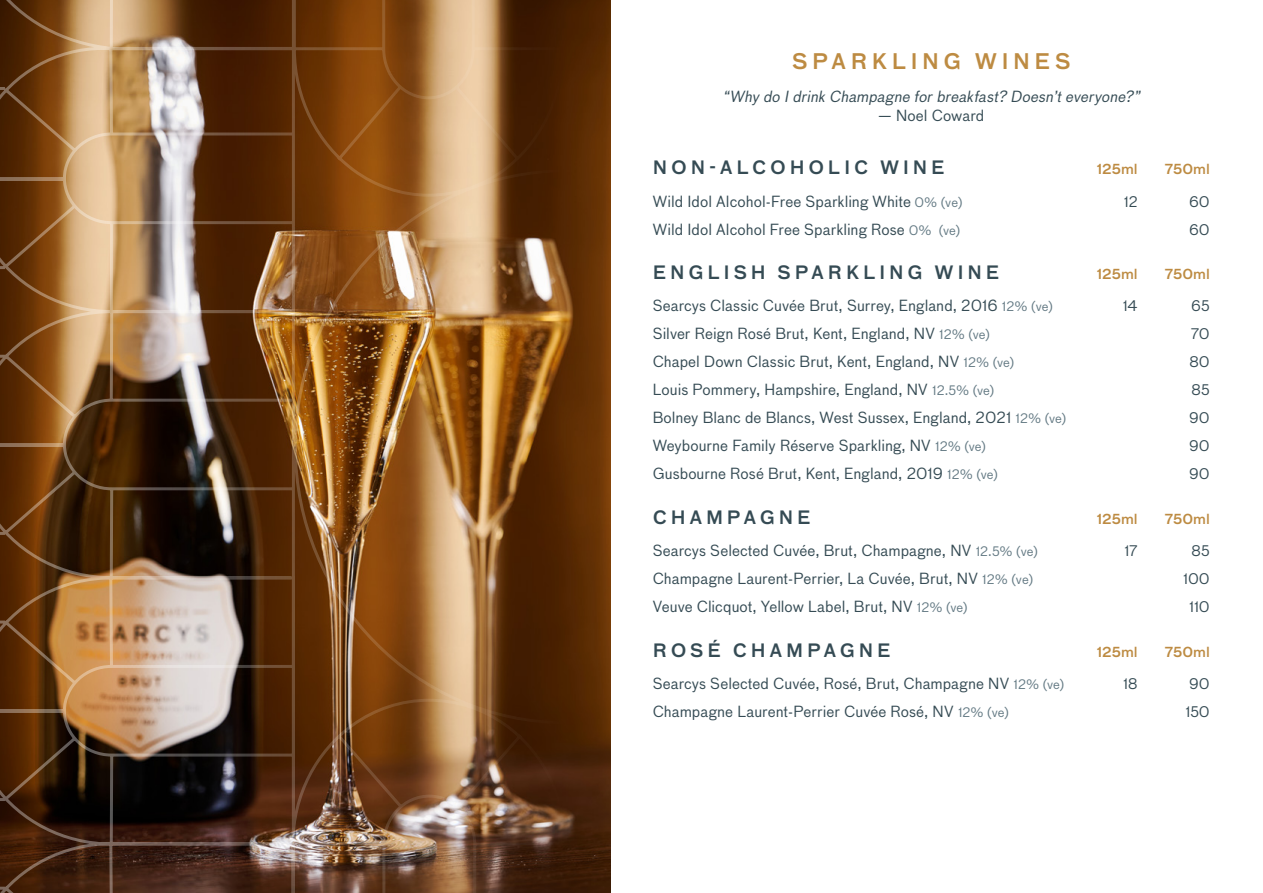
<style>
.page{position:relative;width:1263px;height:893px;background:#fff}
.page>*{position:absolute;margin:0;border:0;box-sizing:border-box;transform-origin:0 0}
.Heading{font:500 21px "Bau OT";letter-spacing:.21em;color:#bd8b42}
.Subheading{font:500 18px "Bau OT";letter-spacing:.21em;color:#354b54}
.Drink__space_after{font:15px "Bau OT";letter-spacing:.005em;color:#354b54}
.Drink__space_after-2{font:italic 15px "Bau OT";color:#354b54}
.Drink__space_after-3{font:14.25px "Bau OT";color:#354b54}
.Subheading-2{font:500 13.5px "Bau OT";letter-spacing:.01em;color:#bd8b42}
.s1{font-size:12.75px;color:#647a84}
</style>
<div class="page">
<img style="left:566px;top:0;width:44px;height:893px">
<img style="left:0;top:0;width:566px;height:893px">
<p class="Heading" style="left:792px;top:48px;width:280px">SPARKLING WINES</p>
<p class="Drink__space_after-2" style="left:723px;top:87px;width:422px">“Why do Idrink Champagne forbreakfast? Doesn’teveryone?”</p>
<p class="Drink__space_after" style="left:878px;top:106px;width:108px">— Noel Coward</p>
<p class="Subheading" style="left:653px;top:156px;width:294px">NON-ALCOHOLIC WINE</p>
<p class="Subheading-2" style="left:1097px;top:160px;width:42px">125ml</p>
<p class="Subheading-2" style="left:1165px;top:160px;width:47px">750ml</p>
<p class="Drink__space_after" style="left:653px;top:191px;width:311px">Wild Idol Alcohol-Free Sparkling White <span class="s1">0% (ve)</span></p>
<p class="Drink__space_after-3" style="left:1124px;top:192px;width:15px">12</p>
<p class="Drink__space_after-3" style="left:1189px;top:192px;width:22px">60</p>
<p class="Drink__space_after" style="left:653px;top:219px;width:309px">Wild Idol Alcohol Free Sparkling Rose <span class="s1">0% (ve)</span></p>
<p class="Drink__space_after-3" style="left:1189px;top:220px;width:22px">60</p>
<p class="Subheading" style="left:653px;top:261px;width:348px">ENGLISH SPARKLING WINE</p>
<p class="Subheading-2" style="left:1097px;top:265px;width:42px">125ml</p>
<p class="Subheading-2" style="left:1165px;top:265px;width:47px">750ml</p>
<p class="Drink__space_after" style="left:653px;top:296px;width:402px">Searcys Classic Cuvée Brut, Surrey, England, 2016 <span class="s1">12% (ve)</span></p>
<p class="Drink__space_after-3" style="left:1123px;top:297px;width:16px">14</p>
<p class="Drink__space_after-3" style="left:1191px;top:297px;width:20px">65</p>
<p class="Drink__space_after" style="left:653px;top:324px;width:339px">Silver Reign Rosé Brut, Kent, England, NV <span class="s1">12% (ve)</span></p>
<p class="Drink__space_after-3" style="left:1191px;top:325px;width:20px">70</p>
<p class="Drink__space_after" style="left:653px;top:352px;width:363px">Chapel Down Classic Brut, Kent, England, NV <span class="s1">12% (ve)</span></p>
<p class="Drink__space_after-3" style="left:1189px;top:353px;width:22px">80</p>
<p class="Drink__space_after" style="left:653px;top:380px;width:343px">Louis Pommery, Hampshire, England, NV <span class="s1">12.5% (ve)</span></p>
<p class="Drink__space_after-3" style="left:1191px;top:381px;width:20px">85</p>
<p class="Drink__space_after" style="left:653px;top:408px;width:415px">Bolney Blanc de Blancs, West Sussex, England, 2021 <span class="s1">12% (ve)</span></p>
<p class="Drink__space_after-3" style="left:1189px;top:409px;width:22px">90</p>
<p class="Drink__space_after" style="left:653px;top:436px;width:335px">Weybourne Family Réserve Sparkling, NV <span class="s1">12% (ve)</span></p>
<p class="Drink__space_after-3" style="left:1189px;top:437px;width:22px">90</p>
<p class="Drink__space_after" style="left:653px;top:464px;width:347px">Gusbourne Rosé Brut, Kent, England, 2019 <span class="s1">12% (ve)</span></p>
<p class="Drink__space_after-3" style="left:1189px;top:465px;width:22px">90</p>
<p class="Subheading" style="left:653px;top:505px;width:159px">CHAMPAGNE</p>
<p class="Subheading-2" style="left:1097px;top:510px;width:42px">125ml</p>
<p class="Subheading-2" style="left:1165px;top:510px;width:47px">750ml</p>
<p class="Drink__space_after" style="left:653px;top:541px;width:387px">Searcys Selected Cuvée, Brut, Champagne, NV <span class="s1">12.5% (ve)</span></p>
<p class="Drink__space_after-3" style="left:1124px;top:542px;width:15px">17</p>
<p class="Drink__space_after-3" style="left:1191px;top:542px;width:20px">85</p>
<p class="Drink__space_after" style="left:653px;top:569px;width:382px">Champagne Laurent-Perrier, La Cuvée, Brut, NV <span class="s1">12% (ve)</span></p>
<p class="Drink__space_after-3" style="left:1183px;top:570px;width:28px">100</p>
<p class="Drink__space_after" style="left:653px;top:597px;width:317px">Veuve Clicquot, Yellow Label, Brut, NV <span class="s1">12% (ve)</span></p>
<p class="Drink__space_after-3" style="left:1189px;top:598px;width:22px">110</p>
<p class="Subheading" style="left:653px;top:638px;width:240px">ROSÉ CHAMPAGNE</p>
<p class="Subheading-2" style="left:1097px;top:643px;width:42px">125ml</p>
<p class="Subheading-2" style="left:1165px;top:643px;width:47px">750ml</p>
<p class="Drink__space_after" style="left:653px;top:674px;width:413px">Searcys Selected Cuvée, Rosé, Brut, Champagne NV <span class="s1">12% (ve)</span></p>
<p class="Drink__space_after-3" style="left:1123px;top:675px;width:16px">18</p>
<p class="Drink__space_after-3" style="left:1189px;top:675px;width:22px">90</p>
<p class="Drink__space_after" style="left:653px;top:702px;width:358px">Champagne Laurent-Perrier Cuvée Rosé, NV <span class="s1">12% (ve)</span></p>
<p class="Drink__space_after-3" style="left:1185px;top:703px;width:26px">150</p>
</div>
